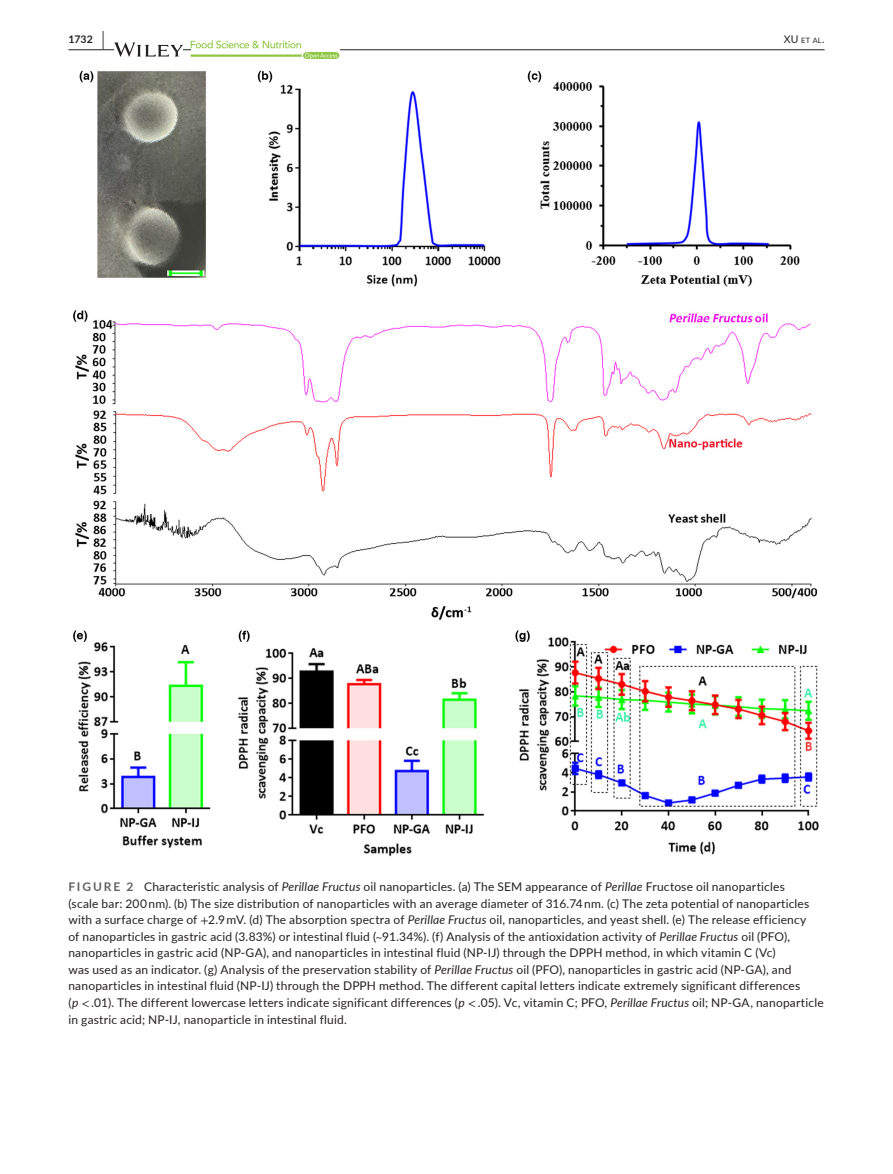
<style>
.page{position:relative;width:893px;height:1174px;background:#fff}
.page>*{position:absolute;margin:0;border:0;box-sizing:border-box;transform-origin:0 0}
.t1{font:12px/16.5px "Lato";letter-spacing:.015em;color:#231f20}
.t2{font:700 10.5px "Lato";color:#231f20}
.t3{font:7.35px "Lato";color:#231f20}
.s1{font-size:19.5px}
.s2{font-size:10.5px}
.s3{font-weight:700;color:#636366}
.s4{font-style:italic}
.s5{font-family:"STIX"}
</style>
<div class="page">
<hr style="left:68px;top:49px;width:756px;height:1px;background:#231f20">
<svg style="left:114px;top:42px;width:69px;height:15px"></svg>
<svg style="left:191px;top:40px;width:148px;height:19px"></svg>
<img style="left:73px;top:70px;width:746px;height:787px">
<p class="t2" style="left:68px;top:31px;width:37px">1732 <span class="s1">|</span></p>
<p class="t3" style="left:784px;top:35px;width:42px"><span class="s2">XU</span> et al<span class="s2">.</span></p>
<p class="t1" style="left:68px;top:878px;width:757px"><span class="s3">FIGURE 2</span> Characteristic analysis of <span class="s4">Perillae Fructus</span> oil nanoparticles. (a) The SEM appearance of <span class="s4">Perillae</span> Fructose oil nanoparticles<br>(scale bar: 200 nm). (b) The size distribution of nanoparticles with an average diameter of 316.74 nm. (c) The zeta potential of nanoparticles with a surface charge of <span class="s5">+</span>2.9 mV. (d) The absorption spectra of <span class="s4">Perillae Fructus</span> oil, nanoparticles, and yeast shell. (e) The release efficiency<br>of nanoparticles in gastric acid (3.83%) or intestinal fluid (<span class="s5">~</span>91.34%). (f) Analysis of the antioxidation activity of <span class="s4">Perillae Fructus</span> oil (PFO), nanoparticles in gastric acid (NP-GA), and nanoparticles in intestinal fluid (NP-IJ) through the DPPH method, in which vitamin C (Vc)<br>was used as an indicator. (g) Analysis of the preservation stability of <span class="s4">Perillae Fructus</span> oil (PFO), nanoparticles in gastric acid (NP-GA), and nanoparticles in intestinal fluid (NP-IJ) through the DPPH method. The different capital letters indicate extremely significant differences<br>(<span class="s4">p</span> <span class="s5">&lt;</span> .01). The different lowercase letters indicate significant differences (<span class="s4">p</span> <span class="s5">&lt;</span> .05). Vc, vitamin C; PFO, <span class="s4">Perillae Fructus</span> oil; NP-GA, nanoparticle in gastric acid; NP-IJ, nanoparticle in intestinal fluid.</p>
</div>
